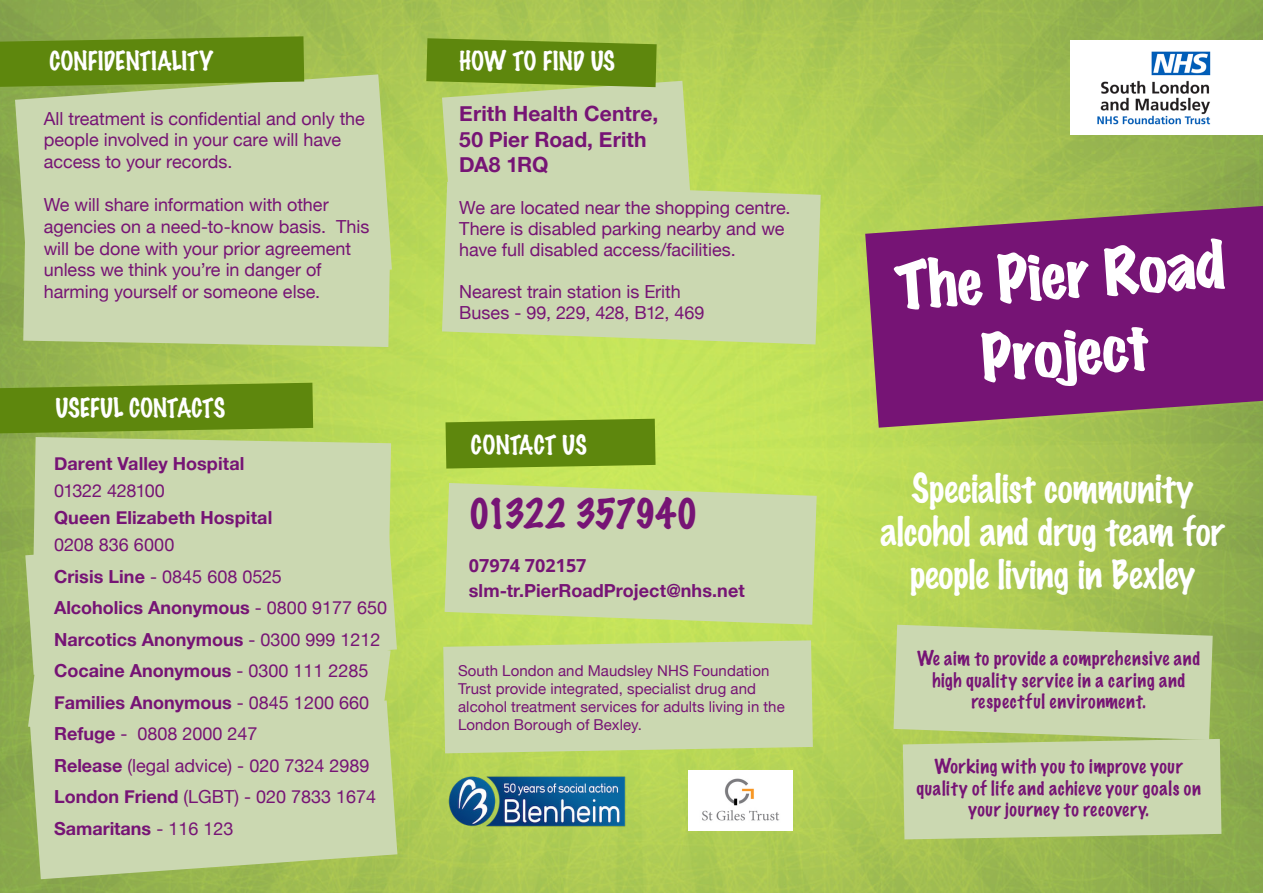
<style>
.page{position:relative;width:1263px;height:893px;background:#fff}
.page>*{position:absolute;margin:0;border:0;box-sizing:border-box;transform-origin:0 0}
.t1{font:expanded 58.5px/77.4px "Marker Felt";color:#fff;text-align:center}
.t2{font:100 37.5px "Marker Felt";letter-spacing:-.045em;color:#761475}
.t3{font:100 36px/43.2px "Marker Felt";letter-spacing:-.005em;color:#fff;text-align:center}
.t4{font:100 24px "Marker Felt";color:#fff}
.t5{font:700 21px "Helvetica Neue";letter-spacing:.005em;color:#761475}
.t6{font:18px/21.6px "Helvetica Neue";color:#761475}
.t7{font:700 18px/31.5px "Helvetica Neue";color:#761475}
.t8{font:100 18px/21.6px "Marker Felt";letter-spacing:.04em;color:#761475;text-align:center}
.t9{font:700 18px "Open Sans";color:#761475}
.t10{font:18px "Helvetica Neue";letter-spacing:-.025em;color:#761475}
.t11{font:15px/18px "Helvetica Neue";letter-spacing:.005em;color:#761475}
.s1{font-weight:700}
.s2{font-weight:400}
</style>
<div class="page">
<img style="left:0;top:0;width:1263px;height:893px">
<svg style="left:445px;top:483px;width:372px;height:142px;background:#cad9a8"></svg>
<svg style="left:443px;top:640px;width:370px;height:113px;background:#c9d8aa"></svg>
<div style="left:15px;top:74px;width:377px;height:221px;background:#cbd8b1"></div>
<div style="left:25px;top:530px;width:372px;height:145px;background:#cbd8b1"></div>
<svg style="left:30px;top:700px;width:367px;height:179px;background:#c4d3a3"></svg>
<div style="left:23px;top:243px;width:367px;height:104px;background:#cbd8b1"></div>
<div style="left:28px;top:608px;width:363px;height:161px;background:#cbd8b1"></div>
<svg style="left:442px;top:182px;width:379px;height:162px;background:#cad8a9"></svg>
<svg style="left:426px;top:38px;width:265px;height:179px;background:#b0c682"></svg>
<svg style="left:893px;top:625px;width:328px;height:214px;background:#c6d5a7"></svg>
<svg style="left:0;top:36px;width:304px;height:51px;background:#658c16"></svg>
<svg style="left:0;top:383px;width:391px;height:180px;background:#acc27d"></svg>
<img style="left:442px;top:772px;width:189px;height:58px">
<svg style="left:865px;top:206px;width:398px;height:222px;background:#7c2c70"></svg>
<svg style="left:445px;top:419px;width:210px;height:50px;background:#668e13"></svg>
<div style="left:1070px;top:40px;width:193px;height:94px;background:#fff"></div>
<img style="left:1097px;top:51px;width:114px;height:74px">
<img style="left:688px;top:770px;width:105px;height:60px">
<p class="t4" style="left:50px;top:42px;width:165px">CONFIDENTIALITY</p>
<p class="t6" style="left:44px;top:109px;width:323px">All treatment is confidential and only the people involved in your care will have access to your records.</p>
<p class="t6" style="left:44px;top:195px;width:327px">We will share information with other agencies on a need-to-know basis. This will be done with your prior agreement unless we think you’re in danger of harming yourself or someone else.</p>
<p class="t4" style="left:55px;top:388px;width:171px">USEFUL CONTACTS</p>
<p class="t7" style="left:54px;top:449px;width:192px">Darent Valley Hospital</p>
<p class="t10" style="left:54px;top:478px;width:112px">01322 428100</p>
<p class="t7" style="left:54px;top:503px;width:220px">Queen Elizabeth Hospital</p>
<p class="t6" style="left:54px;top:535px;width:122px">0208 836 6000</p>
<p class="t6" style="left:54px;top:567px;width:229px"><span class="s1">Crisis Line</span> - 0845 608 0525</p>
<p class="t7" style="left:54px;top:593px;width:335px">Alcoholics Anonymous <span class="s2">- 0800 9177 650<br></span>Narcotics Anonymous <span class="s2">- 0300 999 1212</span></p>
<p class="t7" style="left:54px;top:656px;width:316px">Cocaine Anonymous <span class="s2">- 0300 111 2285</span></p>
<p class="t7" style="left:54px;top:687px;width:317px">Families Anonymous <span class="s2">- 0845 1200 660</span></p>
<p class="t6" style="left:54px;top:724px;width:205px"><span class="s1">Refuge</span> - 0808 2000 247</p>
<p class="t6" style="left:54px;top:756px;width:317px"><span class="s1">Release</span> (legal advice) - 020 7324 2989</p>
<p class="t6" style="left:54px;top:787px;width:324px"><span class="s1">London Friend</span> (LGBT) - 020 7833 1674</p>
<p class="t7" style="left:54px;top:813px;width:181px">Samaritans <span class="s2">- 116 123</span></p>
<p class="t4" style="left:459px;top:42px;width:157px">HOW TO FIND US</p>
<p class="t5" style="left:459px;top:97px;width:201px">Erith Health Centre,</p>
<p class="t5" style="left:459px;top:123px;width:189px">50 Pier Road, Erith</p>
<p class="t5" style="left:459px;top:148px;width:91px">DA8 1RQ</p>
<p class="t6" style="left:459px;top:198px;width:333px;line-height:21px">We are located near the shopping centre.<br>There is disabled parking nearby and we have full disabled access/facilities.</p>
<p class="t6" style="left:459px;top:282px;width:223px">Nearest train station is Erith</p>
<p class="t6" style="left:459px;top:303px;width:247px">Buses - 99, 229, 428, B12, 469</p>
<p class="t4" style="left:471px;top:426px;width:117px">CONTACT US</p>
<p class="t2" style="left:469px;top:484px;width:230px">01322 357940</p>
<p class="t9" style="left:469px;top:552px;width:119px">07974 702157</p>
<p class="t7" style="left:469px;top:575px;width:277px">slm-tr.PierRoadProject@nhs.net</p>
<p class="t11" style="left:458px;top:662px;width:328px">South London and Maudsley NHS Foundation Trust provide integrated, specialist drug and alcohol treatment services for adults living in the London Borough of Bexley.</p>
<p class="t1" style="left:892px;top:247px;width:333px;rotate:-4deg">The Pier Road<br>Project</p>
<p class="t3" style="left:881px;top:466px;width:345px">Specialist community alcohol and drug team for people living in Bexley</p>
<p class="t8" style="left:917px;top:647px;width:284px">We aim to provide a comprehensive and high quality service in a caring and respectful environment.</p>
<p class="t8" style="left:916px;top:755px;width:286px">Working with you to improve your quality of life and achieve your goals on your journey to recovery.</p>
</div>
